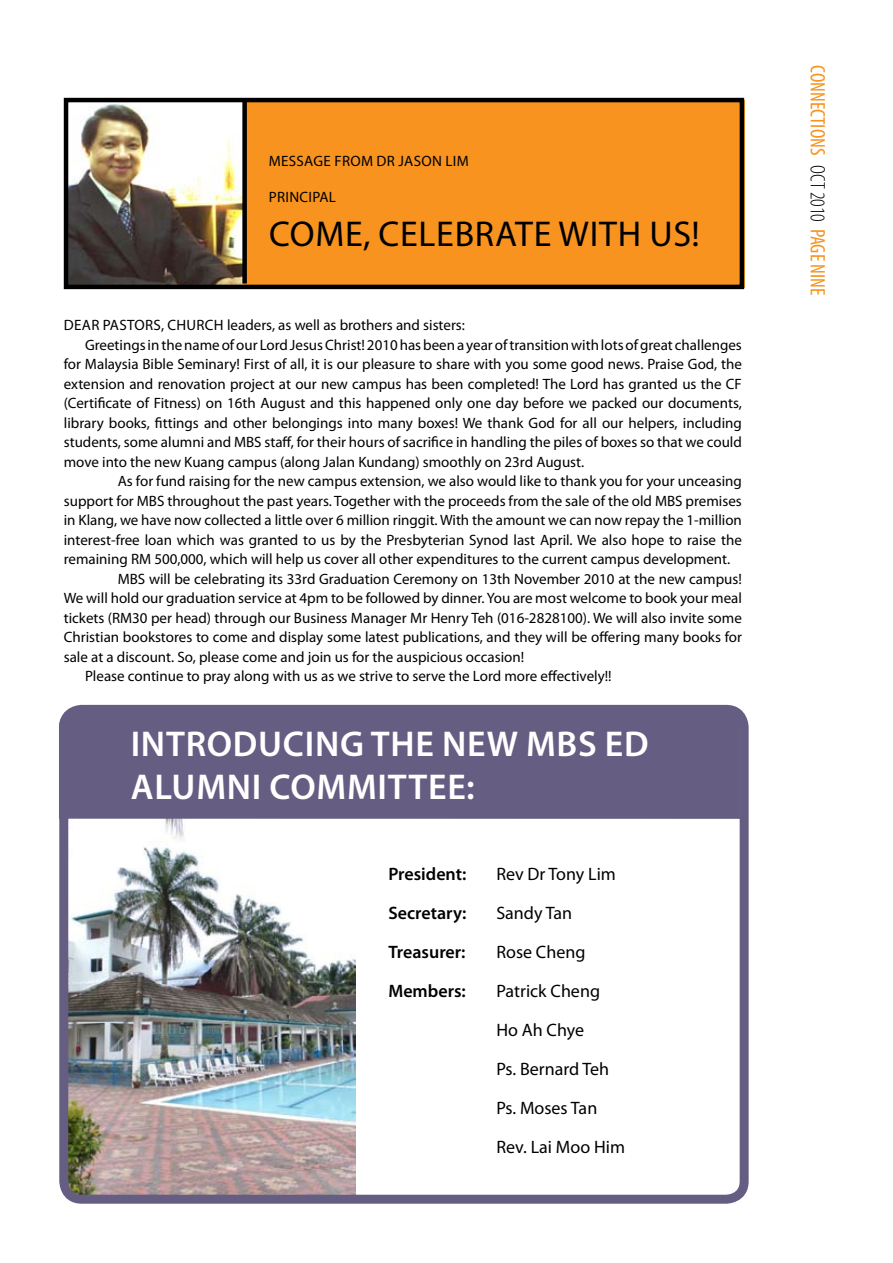
<style>
.page{position:relative;width:893px;height:1263px;background:#fff}
.page>*{position:absolute;margin:0;border:0;box-sizing:border-box;transform-origin:0 0}
.t1{font:600 36px/43.2px "Myriad Pro";letter-spacing:.02em;color:#fff}
.t2{font:36px "Myriad Pro";letter-spacing:.02em;color:#000}
.t3{font:condensed 21px "Myriad Pro";color:#f7931e}
.t4{font:18px "Myriad Pro";color:#000}
.t5{font:600 18px "Myriad Pro";color:#000}
.t6{font:15px "Myriad Pro";color:#000}
.s1{font-weight:300;color:#000}
</style>
<div class="page">
<img style="left:69px;top:819px;width:286px;height:375px">
<div style="left:236px;top:100px;width:508px;height:188px;background:#f7931e"></div>
<img style="left:69px;top:103px;width:173px;height:181px">
<div style="left:64px;top:98px;width:680px;height:191px;border:4px solid #000"></div>
<div style="left:242px;top:101px;width:5px;height:182px;background:#000"></div>
<div style="left:59px;top:705px;width:690px;height:499px;border:9px solid #665d82;border-radius:18px"></div>
<div style="left:59px;top:709px;width:681px;height:110px;background:#665d82"></div>
<p class="t6" style="left:269px;top:152px;width:30px">Messag</p>
<p class="t6" style="left:324px;top:152px;width:22px">e from</p>
<p class="t6" style="left:377px;top:152px;width:38px">Dr Jaso</p>
<p class="t6" style="left:432px;top:152px;width:29px">n Lim</p>
<p class="t6" style="left:269px;top:188px;width:39px">Pri ncipa</p>
<p class="t6" style="left:329px;top:188px;width:9px">L</p>
<h1 class="t2" style="left:269px;top:211px;width:206px">Come, celebrat</h1>
<h1 class="t2" style="left:534px;top:211px;width:168px">e with us!</h1>
<p class="t6" style="left:64px;top:316px;width:56px">Dear Pastors</p>
<p class="t6" style="left:161px;top:316px;width:36px">, Churc</p>
<p class="t6" style="left:214px;top:316px;width:252px">h leaders, as well as brothers and sisters:</p>
<p class="t6" style="left:85px;top:335px;width:658px">Greetings in the name of our Lord Jesus Christ! 2010 has been a year of transition with lots of great challenges</p>
<p class="t6" style="left:64px;top:355px;width:680px">for Malaysia Bible Seminary! First of all, it is our pleasure to share with you some good news. Praise God, the</p>
<p class="t6" style="left:64px;top:374px;width:680px">extension and renovation project at our new campus has been completed! The Lord has granted us the CF</p>
<p class="t6" style="left:64px;top:394px;width:680px">(Certificate of Fitness) on 16th August and this happened only one day before we packed our documents,</p>
<p class="t6" style="left:64px;top:413px;width:680px">library books, fittings and other belongings into many boxes! We thank God for all our helpers, including</p>
<p class="t6" style="left:64px;top:433px;width:680px">students, some alumni and MBS staff, for their hours of sacrifice in handling the piles of boxes so that we could</p>
<p class="t6" style="left:64px;top:452px;width:522px">move into the new Kuang campus (along Jalan Kundang) smoothly on 23rd August.</p>
<p class="t6" style="left:118px;top:472px;width:626px">As for fund raising for the new campus extension, we also would like to thank you for your unceasing</p>
<p class="t6" style="left:64px;top:491px;width:679px">support for MBS throughout the past years. Together with the proceeds from the sale of the old MBS premises</p>
<p class="t6" style="left:64px;top:511px;width:680px">in Klang, we have now collected a little over 6 million ringgit. With the amount we can now repay the 1-million</p>
<p class="t6" style="left:64px;top:530px;width:680px">interest-free loan which was granted to us by the Presbyterian Synod last April. We also hope to raise the</p>
<p class="t6" style="left:64px;top:550px;width:668px">remaining RM 500,000, which will help us cover all other expenditures to the current campus development.</p>
<p class="t6" style="left:118px;top:569px;width:626px">MBS will be celebrating its 33rd Graduation Ceremony on 13th November 2010 at the new campus!</p>
<p class="t6" style="left:64px;top:589px;width:680px">We will hold our graduation service at 4pm to be followed by dinner. You are most welcome to book your meal</p>
<p class="t6" style="left:64px;top:608px;width:680px">tickets (RM30 per head) through our Business Manager Mr Henry Teh (016-2828100). We will also invite some</p>
<p class="t6" style="left:64px;top:628px;width:680px">Christian bookstores to come and display some latest publications, and they will be offering many books for</p>
<p class="t6" style="left:64px;top:647px;width:462px">sale at a discount. So, please come and join us for the auspicious occasion!</p>
<p class="t6" style="left:85px;top:667px;width:528px">Please continue to pray along with us as we strive to serve the Lord more effectively!!</p>
<h1 class="t1" style="left:131px;top:722px;width:520px">Introducing the new MBS ED<br>Alumni Committee:</h1>
<p class="t5" style="left:388px;top:862px;width:80px">President:</p>
<p class="t4" style="left:496px;top:862px;width:121px">Rev Dr Tony Lim</p>
<p class="t5" style="left:388px;top:901px;width:80px">Secretary:</p>
<p class="t4" style="left:496px;top:901px;width:77px">Sandy Tan</p>
<p class="t5" style="left:388px;top:940px;width:79px">Treasurer:</p>
<p class="t4" style="left:496px;top:940px;width:91px">Rose Cheng</p>
<p class="t5" style="left:388px;top:979px;width:79px">Members:</p>
<p class="t4" style="left:496px;top:979px;width:105px">Patrick Cheng</p>
<p class="t4" style="left:465px;top:1018px;width:120px">Ho Ah Chye</p>
<p class="t4" style="left:496px;top:1057px;width:114px">Ps. Bernard Teh</p>
<p class="t4" style="left:496px;top:1096px;width:102px">Ps. Moses Tan</p>
<p class="t4" style="left:496px;top:1135px;width:130px">Rev. Lai Moo H im</p>
<h2 class="t3" style="left:830px;top:65px;width:230px;rotate:90deg">CONNECTIONS <span class="s1">OCT 2010</span> PAGE NINE</h2>
</div>
